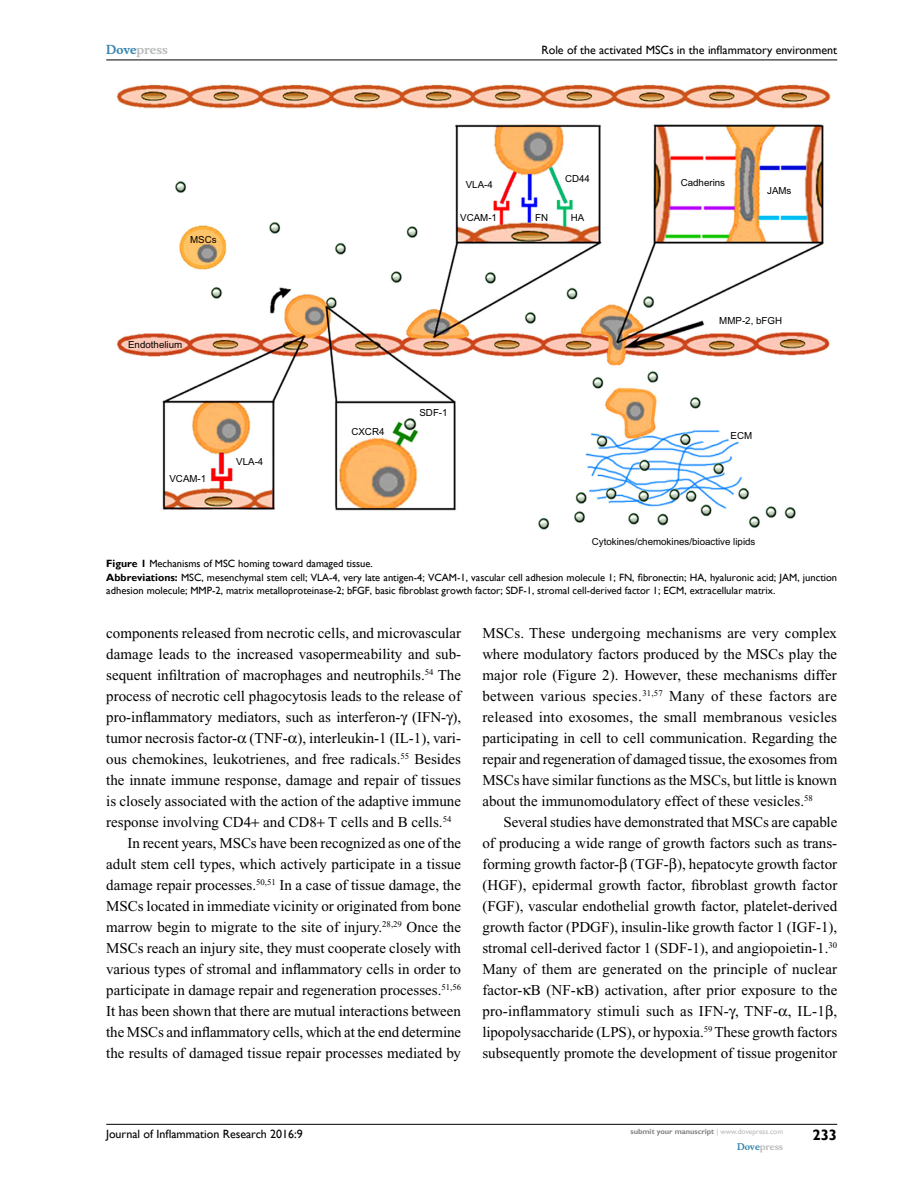
<style>
.page{position:relative;width:918px;height:1188px;background:#fff}
.page>*{position:absolute;margin:0;border:0;box-sizing:border-box;transform-origin:0 0}
.t1{font:15px/21px "Times New Roman";color:#000;text-align:justify}
.t2{font:700 15px "Gill Sans";color:#000}
.t3{font:12px "Gill Sans";color:#000}
.t4{font:700 12px "Musee";color:#b8babc}
.t5{font:10.5px/13.5px "Gill Sans";color:#000}
.t6{font:9.75px "Arial";color:#000}
.t7{font:700 9px "Musee";color:#b8babc}
.t8{font:700 7.5px "Gill Sans";color:#808285}
.s1{color:#3785ad}
.s2{font-weight:700}
.s3{font-weight:400;color:#b8babc}
</style>
<div class="page">
<hr style="left:106px;top:1124px;width:731px;height:1px;background:#000">
<hr style="left:106px;top:60px;width:731px;height:1px;background:#000">
<img style="left:116px;top:84px;width:715px;height:446px">
<p class="t4" style="left:106px;top:43px;width:63px"><span class="s1">Dove</span>press</p>
<p class="t6" style="left:190px;top:233px;width:28px">MSCs</p>
<p class="t6" style="left:128px;top:339px;width:56px">Endothelium</p>
<p class="t6" style="left:169px;top:472px;width:38px">VCAM-1</p>
<p class="t6" style="left:236px;top:455px;width:29px">VLA-4</p>
<p class="t3" style="left:541px;top:43px;width:297px">Role of the activated MSCs in the inflammatory environment</p>
<p class="t6" style="left:466px;top:179px;width:29px">VLA-4</p>
<p class="t6" style="left:460px;top:211px;width:38px">VCAM-1</p>
<p class="t6" style="left:351px;top:425px;width:35px">CXCR4</p>
<p class="t6" style="left:419px;top:406px;width:30px">SDF-1</p>
<p class="t6" style="left:565px;top:172px;width:26px">CD44</p>
<p class="t6" style="left:681px;top:176px;width:46px">Cadherins</p>
<p class="t6" style="left:535px;top:211px;width:14px">FN</p>
<p class="t6" style="left:571px;top:211px;width:15px">HA</p>
<p class="t6" style="left:767px;top:184px;width:26px">JAMs</p>
<p class="t6" style="left:719px;top:314px;width:64px">MMP-2, bFGH</p>
<p class="t6" style="left:731px;top:429px;width:23px">ECM</p>
<p class="t6" style="left:592px;top:535px;width:165px">Cytokines/chemokines/bioactive lipids</p>
<p class="t5" style="left:106px;top:557px;width:732px"><span class="s2">Figure 1</span> Mechanisms of MSC homing toward damaged tissue.<br><span class="s2">Abbreviations:</span> MSC, mesenchymal stem cell; VLA-4, very late antigen-4; VCAM-1, vascular cell adhesion molecule 1; FN, fibronectin; HA, hyaluronic acid; JAM, junction adhesion molecule; MMP-2, matrix metalloproteinase-2; bFGF, basic fibroblast growth factor; SDF-1, stromal cell-derived factor 1; ECM, extracellular matrix.</p>
<p class="t1" style="left:106px;top:623px;width:356px">components released from necrotic cells, and microvascular</p>
<p class="t1" style="left:106px;top:644px;width:357px">damage leads to the increased vasopermeability and sub-</p>
<p class="t1" style="left:106px;top:665px;width:356px">sequent infiltration of macrophages and neutrophils.<sup>54</sup> The</p>
<p class="t1" style="left:106px;top:686px;width:356px">process of necrotic cell phagocytosis leads to the release of</p>
<p class="t1" style="left:106px;top:707px;width:356px">pro-inflammatory mediators, such as interferon- (IFN- ),</p>
<p class="t1" style="left:106px;top:728px;width:356px">tumor necrosis factor- (TNF- ), interleukin-1 (IL-1), vari-</p>
<p class="t1" style="left:106px;top:749px;width:356px">ous chemokines, leukotrienes, and free radicals.<sup>55</sup> Besides</p>
<p class="t1" style="left:106px;top:770px;width:356px">the innate immune response, damage and repair of tissues</p>
<p class="t1" style="left:106px;top:791px;width:356px">is closely associated with the action of the adaptive immune</p>
<p class="t1" style="left:106px;top:812px;width:347px">response involving CD4 and CD8 T cells and B cells.<sup>54</sup></p>
<p class="t1" style="left:128px;top:833px;width:335px">In recent years, MSCs have been recognized as one of the</p>
<p class="t1" style="left:106px;top:854px;width:356px">adult stem cell types, which actively participate in a tissue</p>
<p class="t1" style="left:106px;top:875px;width:356px">damage repair processes.<sup>50,51</sup> In a case of tissue damage, the</p>
<p class="t1" style="left:106px;top:896px;width:356px">MSCs located in immediate vicinity or originated from bone</p>
<p class="t1" style="left:106px;top:917px;width:356px">marrow begin to migrate to the site of injury.<sup>28,29</sup> Once the</p>
<p class="t1" style="left:106px;top:938px;width:356px">MSCs reach an injury site, they must cooperate closely with</p>
<p class="t1" style="left:106px;top:959px;width:356px">various types of stromal and inflammatory cells in order to</p>
<p class="t1" style="left:106px;top:980px;width:356px">participate in damage repair and regeneration processes.<sup>51,56</sup></p>
<p class="t1" style="left:106px;top:1001px;width:356px">It has been shown that there are mutual interactions between</p>
<p class="t1" style="left:106px;top:1022px;width:356px">the MSCs and inflammatory cells, which at the end determine</p>
<p class="t1" style="left:106px;top:1043px;width:356px">the results of damaged tissue repair processes mediated by</p>
<p class="t1" style="left:482px;top:623px;width:357px">MSCs. These undergoing mechanisms are very complex where modulatory factors produced by the MSCs play the major role (Figure 2). However, these mechanisms differ between various species.<sup>31,57</sup> Many of these factors are released into exosomes, the small membranous vesicles participating in cell to cell communication. Regarding the repair and regeneration of damaged tissue, the exosomes from MSCs have similar functions as the MSCs, but little is known about the immunomodulatory effect of these vesicles.<sup>58</sup></p>
<p class="t1" style="left:482px;top:812px;width:357px;text-indent:21px">Several studies have demonstrated that MSCs are capable of producing a wide range of growth factors such as trans&shy;forming growth factor- (TGF- ), hepatocyte growth factor (HGF), epidermal growth factor, fibroblast growth factor (FGF), vascular endothelial growth factor, platelet-derived growth factor (PDGF), insulin-like growth factor 1 (IGF-1), stromal cell-derived factor 1 (SDF-1), and angiopoietin-1.<sup>30<br></sup>Many of them are generated on the principle of nuclear factor- B (NF- B) activation, after prior exposure to the pro-inflammatory stimuli such as IFN- , TNF- , IL-1 , lipopolysaccharide (LPS), or hypoxia.<sup>59</sup> These growth factors subsequently promote the development of tissue progenitor</p>
<p class="t3" style="left:106px;top:1127px;width:198px">Journal of Inflammation Research 2016:9</p>
<p class="t8" style="left:631px;top:1127px;width:154px">submit your manuscript <span class="s3">| www.dovepress.com</span></p>
<p class="t7" style="left:737px;top:1141px;width:48px"><span class="s1">Dove</span>press</p>
<p class="t2" style="left:812px;top:1126px;width:26px">233</p>
</div>
